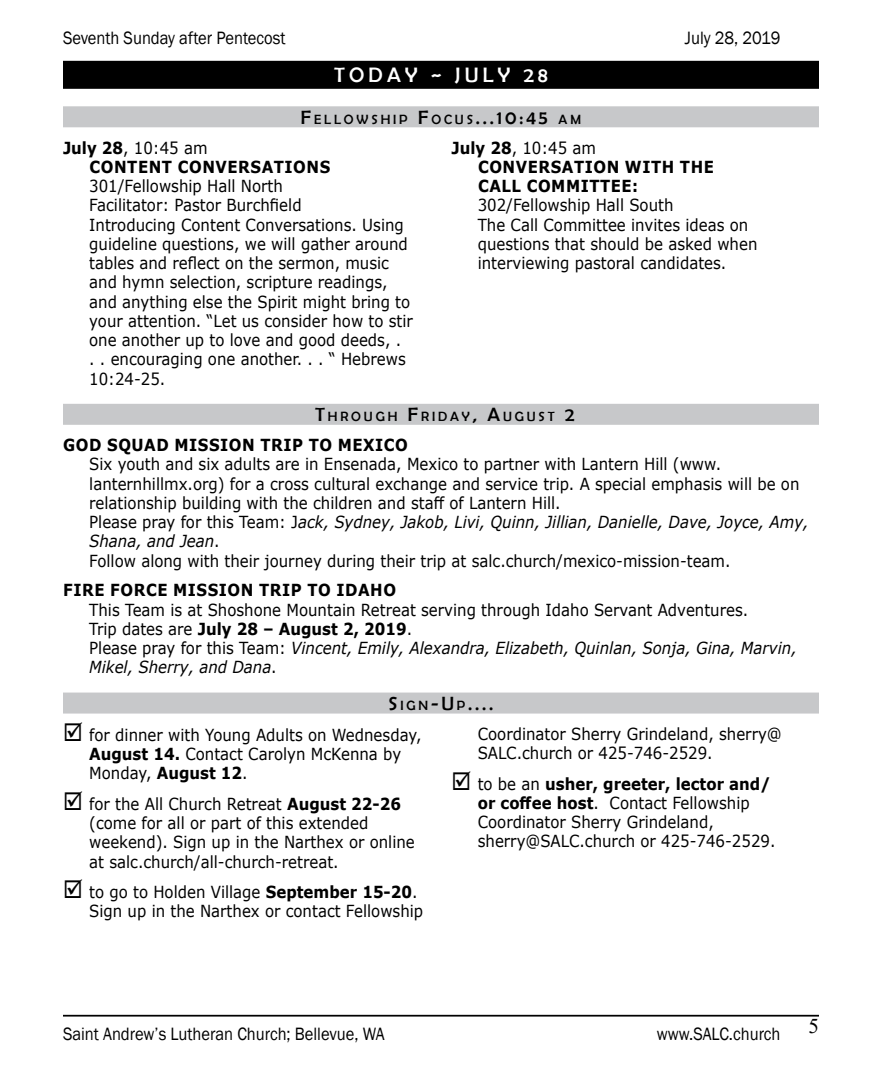
<style>
.page{position:relative;width:882px;height:1071px;background:#fff}
.page>*{position:absolute;margin:0;border:0;box-sizing:border-box;transform-origin:0 0}
.t1{font:21px "Berlin Sans FB";letter-spacing:.2em;color:#fff}
.t2{font:21px "Times New Roman";color:#000}
.t3{font:19.25px "Berlin Sans FB";color:#000}
.t4{font:18.38px "Franklin Gothic";color:#000;scale:.9 1}
.t5{font:16.62px/19.2px "Verdana";color:#000;scale:.9 1}
.t6{font:700 16.62px/19.2px "Verdana";letter-spacing:.035em;color:#000;scale:.9 1}
.t7{font:13.47px "Berlin Sans FB";letter-spacing:.215em;color:#000}
.s1{font-size:19.25px}
.s2{font-weight:400}
.s3{font-style:italic}
.s4{font-weight:700}
.s5{font-size:13.47px}
</style>
<div class="page">
<hr style="left:63px;top:1015px;width:756px;height:2px;background:#000">
<div style="left:63px;top:61px;width:756px;height:28px;background:#000"></div>
<div style="left:63px;top:106px;width:756px;height:21px;background:#c7c8ca"></div>
<div style="left:63px;top:404px;width:756px;height:21px;background:#c7c8ca"></div>
<div style="left:63px;top:693px;width:756px;height:21px;background:#c7c8ca"></div>
<p class="t4" style="left:63px;top:27px;width:249px">Seventh Sunday after Pentecost</p>
<p class="t4" style="left:685px;top:27px;width:108px">July 28, 2019</p>
<p class="t1" style="left:334px;top:63px;width:215px">TODAY ~ JULY 28</p>
<p class="t7" style="left:301px;top:112px;width:282px"><span class="s1">F</span>ELLOWSHIP <span class="s1">F</span>OCUS<span class="s1">...10:45</span> AM</p>
<p class="t6" style="left:90px;top:138px;width:269px;text-indent:-27px">July 28<span class="s2">, 10:45 am<br></span>CONTENT CONVERSATIONS</p>
<p class="t5" style="left:89px;top:176px;width:361px">301/Fellowship Hall North<br>Facilitator: Pastor Burchfield<br>Introducing Content Conversations. Using guideline questions, we will gather around tables and reflect on the sermon, music and hymn selection, scripture readings, and anything else the Spirit might bring to your attention. “Let us consider how to stir one another up to love and good deeds, .<br>. . encouraging one another. . . “ Hebrews 10:24-25.</p>
<p class="t6" style="left:478px;top:138px;width:264px;text-indent:-27px">July 28<span class="s2">, 10:45 am<br></span>CONVERSATION WITH THE<br>CALL COMMITTEE:</p>
<p class="t5" style="left:478px;top:195px;width:312px">302/Fellowship Hall South<br>The Call Committee invites ideas on questions that should be asked when interviewing pastoral candidates.</p>
<p class="t7" style="left:315px;top:409px;width:261px"><span class="s1">T</span>HROUGH <span class="s1">F</span>RIDAY<span class="s1">, A</span>UGUST <span class="s1">2</span></p>
<p class="t6" style="left:63px;top:435px;width:384px">GOD SQUAD MISSION TRIP TO MEXICO</p>
<p class="t5" style="left:89px;top:454px;width:801px">Six youth and six adults are in Ensenada, Mexico to partner with Lantern Hill (www. lanternhillmx.org) for a cross cultural exchange and service trip. A special emphasis will be on relationship building with the children and staff of Lantern Hill.<br>Please pray for this Team: J<span class="s3">ack, Sydney, Jakob, Livi, Quinn, Jillian, Danielle, Dave, Joyce, Amy, Shana, and Jean</span>.<br>Follow along with their journey during their trip at salc.church/mexico-mission-team.</p>
<p class="t6" style="left:63px;top:580px;width:371px">FIRE FORCE MISSION TRIP TO IDAHO</p>
<p class="t5" style="left:89px;top:600px;width:788px">This Team is at Shoshone Mountain Retreat serving through Idaho Servant Adventures.<br>Trip dates are <span class="s4">July 28 – August 2, 2019</span>.<br>Please pray for this Team: <span class="s3">Vincent, Emily, Alexandra, Elizabeth, Quinlan, Sonja, Gina, Marvin, Mikel, Sherry, and Dana</span>.</p>
<p class="t3" style="left:389px;top:693px;width:106px">S <span class="s5">IGN</span>-U<span class="s5">P</span>....</p>
<p class="t5" style="left:89px;top:725px;width:371px;text-indent:-26px">☑ for dinner with Young Adults on Wednesday,<br><span class="s4">August 14.</span> Contact Carolyn McKenna by<br>Monday, <span class="s4">August 12</span>.</p>
<p class="t5" style="left:89px;top:794px;width:363px;text-indent:-26px">☑ for the All Church Retreat <span class="s4">August 22-26 </span>(come for all or part of this extended weekend). Sign up in the Narthex or online at salc.church/all-church-retreat.</p>
<p class="t5" style="left:89px;top:882px;width:373px;text-indent:-26px">☑ to go to Holden Village <span class="s4">September 15-20</span>.<br>Sign up in the Narthex or contact Fellowship</p>
<p class="t5" style="left:478px;top:724px;width:339px">Coordinator Sherry Grindeland, sherry@<br>SALC.church or 425-746-2529.</p>
<p class="t5" style="left:478px;top:774px;width:332px;text-indent:-26px">☑ to be an <span class="s4">usher, greeter, lector and/ or coffee host</span>. Contact Fellowship Coordinator Sherry Grindeland, sherry@SALC.church or 425-746-2529.</p>
<p class="t4" style="left:63px;top:1022px;width:359px">Saint Andrew’s Lutheran Church; Bellevue, WA</p>
<p class="t4" style="left:657px;top:1022px;width:139px">www.SALC.church</p>
<p class="t2" style="left:808px;top:1011px;width:12px">5</p>
</div>
